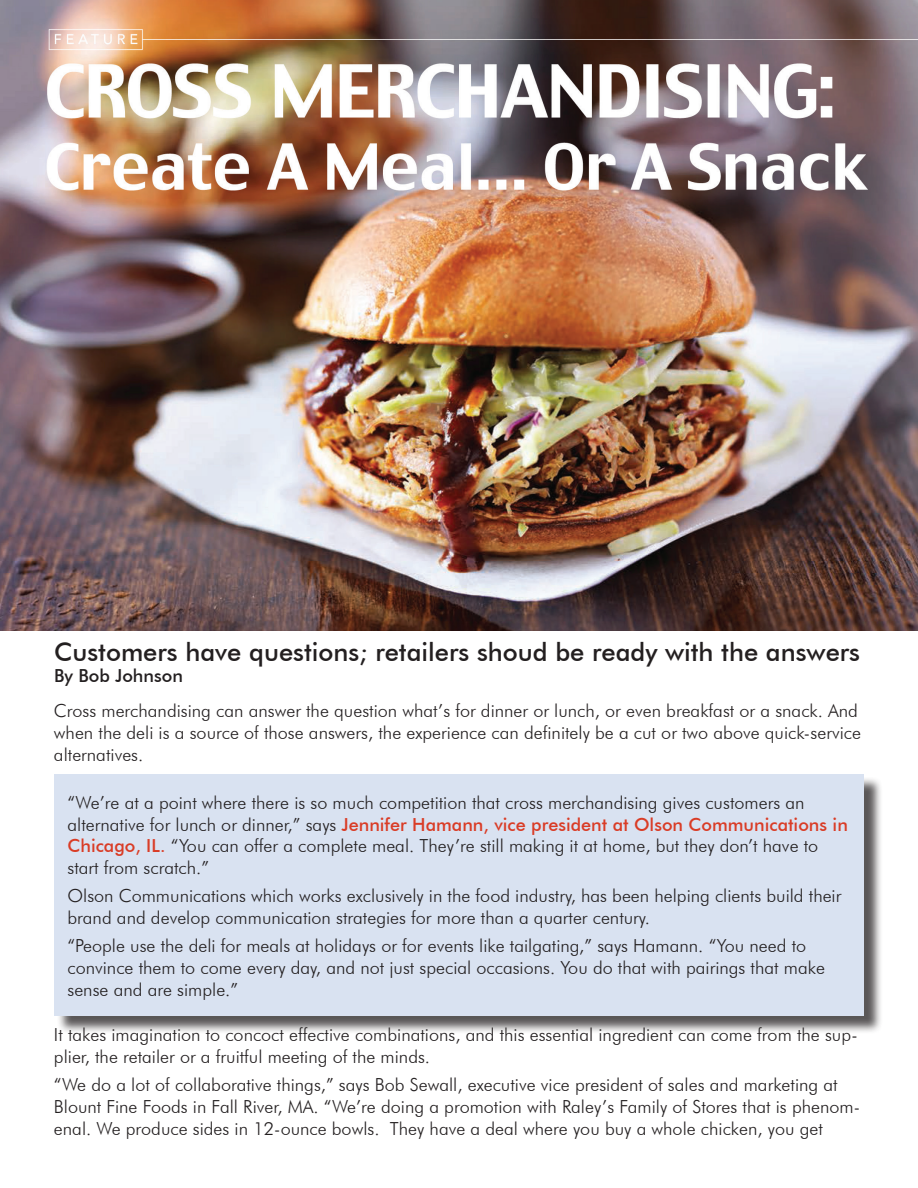
<style>
.page{position:relative;width:918px;height:1188px;background:#fff}
.page>*{position:absolute;margin:0;border:0;box-sizing:border-box;transform-origin:0 0}
.t1{font:500 25.5px "Futura BT";color:#231f20}
.t2{font:300 18px/21.6px "Futura BT";color:#231f20}
.t3{font:500 18px "Futura BT";color:#231f20}
.s1{font-weight:500;color:#da3c26}
</style>
<div class="page">
<img style="left:0;top:0;width:918px;height:631px">
<div style="left:56px;top:776px;width:827px;height:258px;background:#231f20;opacity:.75"></div>
<div style="left:54px;top:774px;width:810px;height:241px;background:#d9e2f1"></div>
<h1 class="t1" style="left:54px;top:636px;width:808px">Customers have questions; retailers shoud be ready with the answers</h1>
<p class="t3" style="left:54px;top:665px;width:130px">By Bob Johnson</p>
<p class="t2" style="left:54px;top:700px;width:809px">Cross merchandising can answer the question what’s for dinner or lunch, or even breakfast or a snack. And when the deli is a source of those answers, the experience can definitely be a cut or two above quick-service alternatives.</p>
<p class="t2" style="left:68px;top:792px;width:782px">“We’re at a point where there is so much competition that cross merchandising gives customers an alternative for lunch or dinner,” says <span class="s1">Jennifer Hamann, vice president at Olson Communications in Chicago, IL.</span> “You can offer a complete meal. They’re still making it at home, but they don’t have to start from scratch.”</p>
<p class="t2" style="left:68px;top:885px;width:775px">Olson Communications which works exclusively in the food industry, has been helping clients build their brand and develop communication strategies for more than a quarter century.</p>
<p class="t2" style="left:68px;top:935px;width:759px">“People use the deli for meals at holidays or for events like tailgating,” says Hamann. “You need to convince them to come every day, and not just special occasions. You do that with pairings that make sense and are simple.”</p>
<p class="t2" style="left:54px;top:1024px;width:805px">It takes imagination to concoct effective combinations, and this essential ingredient can come from the sup&shy;plier, the retailer or a fruitful meeting of the minds.</p>
<p class="t2" style="left:54px;top:1074px;width:807px">“We do a lot of collaborative things,” says Bob Sewall, executive vice president of sales and marketing at<br>Blount Fine Foods in Fall River, MA. “We’re doing a promotion with Raley’s Family of Stores that is phenom&shy;enal. We produce sides in 12-ounce bowls. They have a deal where you buy a whole chicken, you get</p>
</div>
